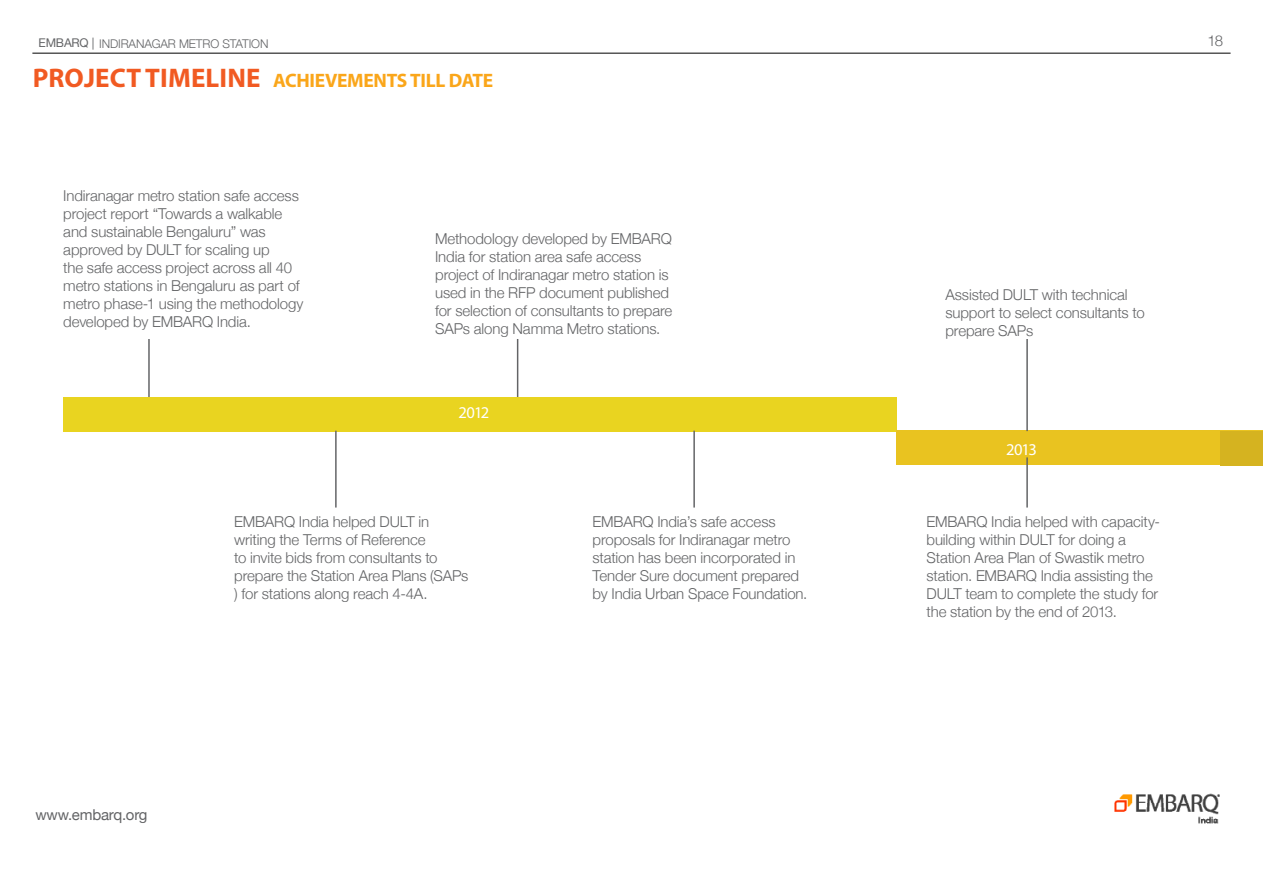
<style>
.page{position:relative;width:1263px;height:893px;background:#fff}
.page>*{position:absolute;margin:0;border:0;box-sizing:border-box;transform-origin:0 0}
.t1{font:700 27px "Myriad Pro";letter-spacing:.005em;color:#f15a22}
.t2{font:700 19.5px "Myriad Pro";letter-spacing:-.015em;color:#faa61a}
.t3{font:16.5px "Myriad Pro";letter-spacing:-.06em;color:#fff}
.t4{font:300 15px/18px "Helvetica Neue";letter-spacing:-.01em;color:#636466}
.t5{font:15px "Helvetica Neue";letter-spacing:-.015em;color:#636466}
.t6{font:300 12px "Helvetica Neue";letter-spacing:-.01em;color:#636466}
.s1{font-weight:400}
</style>
<div class="page">
<hr style="left:32px;top:53px;width:1198px;height:1px;background:#000">
<img style="left:1114px;top:793px;width:106px;height:31px">
<div style="left:64px;top:397px;width:833px;height:34px;background:#e9d420"></div>
<div style="left:897px;top:431px;width:366px;height:34px;background:#e9c320"></div>
<div style="left:1220px;top:431px;width:43px;height:34px;background:#d5b320"></div>
<hr style="left:1026px;top:457px;width:2px;height:51px;background:#636466">
<hr style="left:1026px;top:339px;width:2px;height:92px;background:#636466">
<hr style="left:517px;top:339px;width:1px;height:58px;background:#636466">
<hr style="left:148px;top:339px;width:2px;height:58px;background:#636466">
<hr style="left:693px;top:431px;width:2px;height:77px;background:#636466">
<hr style="left:335px;top:431px;width:2px;height:77px;background:#636466">
<p class="t6" style="left:39px;top:34px;width:231px"><span class="s1">EMBARQ |</span> INDIRANAGAR METRO STATION</p>
<h1 class="t1" style="left:33px;top:60px;width:173px">PROJECT TI MELINE</h1>
<h2 class="t2" style="left:273px;top:68px;width:102px">ACHIEVEMENTS</h2>
<h2 class="t2" style="left:410px;top:68px;width:10px">TILL</h2>
<h2 class="t2" style="left:449px;top:68px;width:25px">DATE</h2>
<p class="t4" style="left:63px;top:186px;width:242px">Indiranagar metro station safe access project report “Towards a walkable and sustainable Bengaluru” was approved by DULT for scaling up<br>the safe access project across all 40 metro stations in Bengaluru as part of metro phase-1 using the methodology developed by EMBARQ India.</p>
<p class="t4" style="left:435px;top:229px;width:239px">Methodology developed by EMBARQ India for station area safe access project of Indiranagar metro station is used in the RFP document published for selection of consultants to prepare SAPs along Namma Metro stations.</p>
<p class="t3" style="left:459px;top:403px;width:32px">2012</p>
<p class="t4" style="left:945px;top:285px;width:201px">Assisted DULT with technical support to select consultants to prepare SAPs</p>
<p class="t3" style="left:1006px;top:439px;width:32px">2013</p>
<p class="t4" style="left:234px;top:512px;width:236px">EMBARQ India helped DULT in writing the Terms of Reference<br>to invite bids from consultants to prepare the Station Area Plans (SAPs ) for stations along reach 4-4A.</p>
<p class="t4" style="left:926px;top:512px;width:235px">EMBARQ India helped with capacity&shy;building within DULT for doing a Station Area Plan of Swastik metro station. EMBARQ India assisting the DULT team to complete the study for the station by the end of 2013.</p>
<p class="t4" style="left:593px;top:512px;width:216px">EMBARQ India’s safe access proposals for Indiranagar metro station has been incorporated in<br>Tender Sure document prepared by India Urban Space Foundation.</p>
<p class="t4" style="left:1207px;top:31px;width:17px">18</p>
<p class="t5" style="left:35px;top:801px;width:113px">www.embarq.org</p>
</div>
